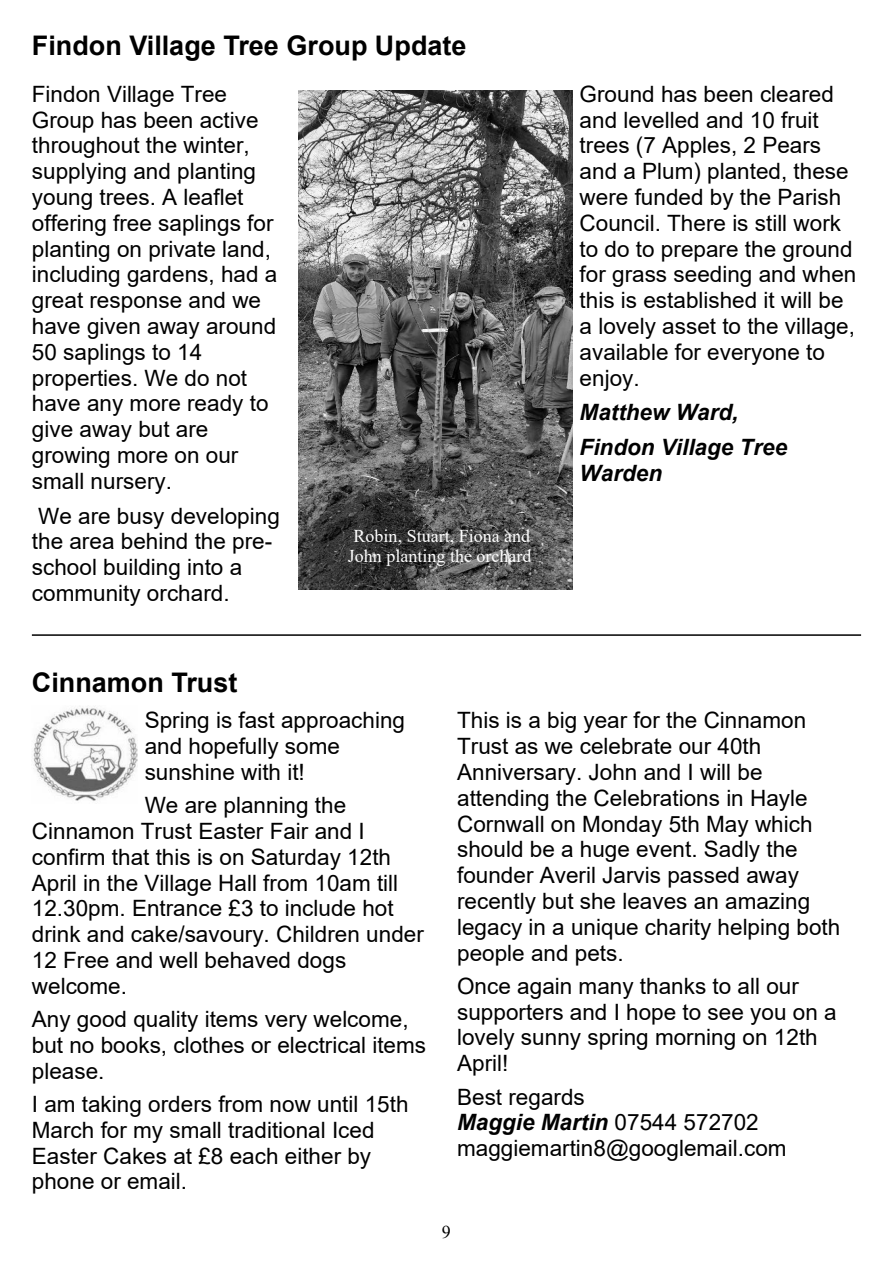
<style>
.page{position:relative;width:893px;height:1263px;background:#fff}
.page>*{position:absolute;margin:0;border:0;box-sizing:border-box;transform-origin:0 0}
.t1{font:700 27px "Arial";color:#000}
.t2{font:22.5px/25.8px "Arial";color:#000}
.t3{font:italic 700 22.5px/34.8px "Arial";color:#000}
.t4{font:18px/20.7px "Times New Roman";color:#fefefe;text-align:center}
.t5{font:18px "Times New Roman";color:#000}
.s1{font-weight:700;font-style:italic}
</style>
<div class="page">
<img style="left:299px;top:90px;width:274px;height:499px">
<hr style="left:32px;top:634px;width:829px;height:2px;background:#000">
<img style="left:33px;top:706px;width:105px;height:95px">
<p class="t1" style="left:32px;top:35px;width:436px">Findon Village Tree Group Update</p>
<p class="t2" style="left:32px;top:83px;width:247px">Findon Village Tree<br>Group has been active throughout the winter, supplying and planting young trees. A leaflet offering free saplings for planting on private land, including gardens, had a great response and we have given away around<br>50 saplings to 14 properties. We do not have any more ready to give away but are growing more on our small nursery.</p>
<p class="t2" style="left:32px;top:505px;width:249px">We are busy developing the area behind the pre&shy;school building into a community orchard.</p>
<p class="t4" style="left:348px;top:527px;width:185px">Robin, Stuart, Fiona and<br>John planting the orchard</p>
<p class="t1" style="left:32px;top:673px;width:207px">Cinnamon Trust</p>
<p class="t2" style="left:580px;top:83px;width:278px">Ground has been cleared and levelled and 10 fruit trees (7 Apples, 2 Pears and a Plum) planted, these were funded by the Parish<br>Council. There is still work to do to prepare the ground for grass seeding and when this is established it will be a lovely asset to the village, available for everyone to enjoy.</p>
<p class="t3" style="left:580px;top:397px;width:209px">Matthew Ward,<br>Findon Village Tree</p>
<p class="t3" style="left:580px;top:458px;width:84px">Warden</p>
<p class="t2" style="left:145px;top:709px;width:262px">Spring is fast approaching and hopefully some sunshine with it!</p>
<p class="t2" style="left:32px;top:794px;width:393px;text-indent:113px">We are planning the<br>Cinnamon Trust Easter Fair and I confirm that this is on Saturday 12th<br>April in the Village Hall from 10am till<br>12.30pm. Entrance £3 to include hot drink and cake/savoury. Children under<br>12 Free and well behaved dogs welcome.</p>
<p class="t2" style="left:32px;top:1008px;width:396px">Any good quality items very welcome, but no books, clothes or electrical items please.</p>
<p class="t2" style="left:32px;top:1093px;width:378px">I am taking orders from now until 15th<br>March for my small traditional Iced<br>Easter Cakes at £8 each either by phone or email.</p>
<p class="t2" style="left:457px;top:709px;width:385px">This is a big year for the Cinnamon<br>Trust as we celebrate our 40th<br>Anniversary. John and I will be attending the Celebrations in Hayle<br>Cornwall on Monday 5th May which should be a huge event. Sadly the founder Averil Jarvis passed away recently but she leaves an amazing legacy in a unique charity helping both people and pets.</p>
<p class="t2" style="left:457px;top:975px;width:381px">Once again many thanks to all our supporters and I hope to see you on a lovely sunny spring morning on 12th<br>April!</p>
<p class="t2" style="left:457px;top:1086px;width:331px">Best regards<br><span class="s1">Maggie Martin</span> 07544 572702 maggiemartin8@googlemail.com</p>
<p class="t5" style="left:442px;top:1226px;width:10px">9</p>
</div>
